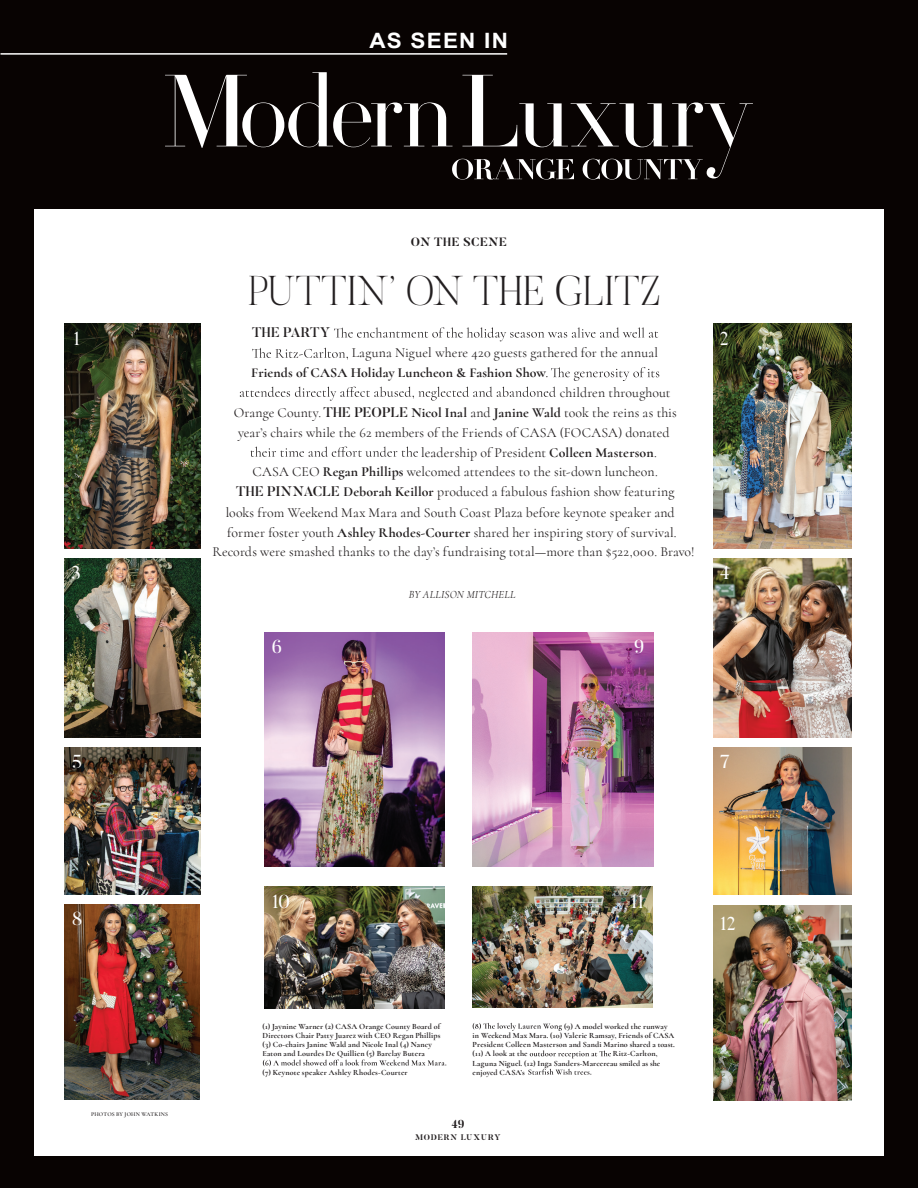
<style>
.page{position:relative;width:918px;height:1188px;background:#080302}
.page>*{position:absolute;margin:0;border:0;box-sizing:border-box;transform-origin:0 0}
.t1{font:200 41.4px "Butler";letter-spacing:.005em;color:#231f20}
.t2{font:700 21.15px "Arial";letter-spacing:.055em;color:#fff;scale:1.06 1}
.t3{font:18.75px "Butler";color:#fff}
.t4{font:13.8px/20.1px "Cormorant";letter-spacing:.005em;color:#231f20;text-align:center}
.t5{font:700 13.8px "Cormorant";letter-spacing:.005em;color:#231f20}
.t6{font:500 13.8px "Butler";letter-spacing:.03em;color:#231f20}
.t7{font:700 12px "Butler";letter-spacing:.05em;color:#231f20}
.t8{font:700 11.55px "Butler";color:#231f20}
.t9{font:italic 10.95px "Cormorant";letter-spacing:.02em;color:#231f20}
.t10{font:700 8.1px/9.1px "Cormorant";letter-spacing:.02em;color:#231f20}
.t11{font:700 8.1px "Butler";letter-spacing:.095em;color:#231f20}
.t12{font:600 5.7px "Cormorant";letter-spacing:.025em;color:#231f20}
.s1{font-family:"Butler";font-weight:500}
.s2{font-weight:700}
</style>
<div class="page">
<svg style="left:165px;top:72px;width:588px;height:106px"></svg>
<svg style="left:452px;top:158px;width:122px;height:22px"></svg>
<svg style="left:583px;top:159px;width:120px;height:21px"></svg>
<div style="left:34px;top:210px;width:850px;height:946px;background:#fff"></div>
<hr style="left:1px;top:53px;width:506px;height:2px;background:#fff">
<img style="left:65px;top:323px;width:136px;height:225px">
<img style="left:713px;top:323px;width:139px;height:225px">
<img style="left:65px;top:558px;width:136px;height:180px">
<img style="left:713px;top:558px;width:139px;height:180px">
<img style="left:65px;top:747px;width:136px;height:147px">
<img style="left:713px;top:747px;width:139px;height:147px">
<img style="left:65px;top:904px;width:135px;height:195px">
<svg style="left:263px;top:1060px;width:183px;height:6px"></svg>
<svg style="left:473px;top:1023px;width:89px;height:8px"></svg>
<svg style="left:530px;top:1050px;width:81px;height:8px"></svg>
<svg style="left:528px;top:1069px;width:63px;height:6px"></svg>
<img style="left:264px;top:633px;width:181px;height:234px">
<img style="left:264px;top:887px;width:180px;height:121px">
<img style="left:473px;top:633px;width:180px;height:234px">
<img style="left:473px;top:886px;width:180px;height:121px">
<img style="left:713px;top:905px;width:139px;height:196px">
<svg style="left:546px;top:367px;width:113px;height:14px"></svg>
<svg style="left:240px;top:387px;width:316px;height:14px"></svg>
<svg style="left:334px;top:327px;width:324px;height:14px"></svg>
<svg style="left:250px;top:447px;width:168px;height:10px"></svg>
<svg style="left:252px;top:348px;width:96px;height:12px"></svg>
<h2 class="t2" style="left:369px;top:26px;width:132px">AS SEEN IN</h2>
<p class="t7" style="left:411px;top:234px;width:98px">ON THE SCENE</p>
<h1 class="t1" style="left:248px;top:264px;width:415px">PUTTIN’ ON THE GLITZ</h1>
<p class="t6" style="left:252px;top:324px;width:80px">THE PARTY</p>
<h3 class="t3" style="left:73px;top:327px;width:9px">1</h3>
<h3 class="t3" style="left:720px;top:327px;width:10px">2</h3>
<p class="t4" style="left:352px;top:343px;width:308px">Laguna Niguel where 420 guests gathered for the annual</p>
<p class="t5" style="left:251px;top:364px;width:296px">Friends of CASA Holiday Luncheon &amp; Fashion Show</p>
<p class="t4" style="left:560px;top:382px;width:112px">children throughout</p>
<p class="t4" style="left:234px;top:403px;width:445px">Orange County. <span class="s1">THE PEOPLE</span> <span class="s2">Nicol Inal</span> and <span class="s2">Janine Wald</span> took the reins as this</p>
<p class="t4" style="left:238px;top:422px;width:433px">year’s chairs while the 62 members of the Friends of CASA (FOCASA) donated</p>
<p class="t4" style="left:421px;top:442px;width:237px">leadership of President <span class="s2">Colleen Masterson</span>.</p>
<p class="t4" style="left:213px;top:462px;width:484px">CASA CEO <span class="s2">Regan Phillips</span> welcomed attendees to the sit-down luncheon.<br><span class="s1">THE PINNACLE</span> <span class="s2">Deborah Keillor</span> produced a fabulous fashion show featuring<br>looks from Weekend Max Mara and South Coast Plaza before keynote speaker and former foster youth <span class="s2">Ashley Rhodes-Courter</span> shared her inspiring story of survival.<br>Records were smashed thanks to the day’s fundraising total—more than $522,000. Bravo!</p>
<h3 class="t3" style="left:72px;top:560px;width:11px">3</h3>
<h3 class="t3" style="left:720px;top:560px;width:11px">4</h3>
<h3 class="t3" style="left:272px;top:635px;width:12px">6</h3>
<p class="t9" style="left:409px;top:588px;width:108px">BY ALLISON MITCHELL</p>
<h3 class="t3" style="left:634px;top:635px;width:12px">9</h3>
<h3 class="t3" style="left:72px;top:750px;width:11px">5</h3>
<h3 class="t3" style="left:720px;top:750px;width:12px">7</h3>
<h3 class="t3" style="left:72px;top:907px;width:12px">8</h3>
<p class="t12" style="left:91px;top:1111px;width:79px">PHOTOS BY JOHN WATKINS</p>
<h3 class="t3" style="left:272px;top:890px;width:20px">10</h3>
<h3 class="t3" style="left:631px;top:890px;width:15px">11</h3>
<p class="t10" style="left:263px;top:1021px;width:179px">(1) Jaynine Warner (2) CASA Orange County Board of Directors Chair Patty Juarez with CEO Regan Phillips (3) Co-chairs Janine Wald and Nicole Inal (4) Nancy Eaton and Lourdes De Quillien (5) Barclay Butera</p>
<p class="t10" style="left:263px;top:1067px;width:147px">(7) Keynote speaker Ashley Rhodes-Courter</p>
<p class="t10" style="left:473px;top:1021px;width:204px;text-indent:91px">(9) A model worked the runway in Weekend Max Mara. (10) Valerie Ramsay, Friends of CASA President Colleen Masterson and Sandi Marino shared a toast. (11) A look at the</p>
<p class="t10" style="left:473px;top:1049px;width:189px;text-indent:140px">Ritz-Carlton,<br>Laguna Niguel. (12) Inga Sanders-Marcereau smiled as she enjoyed CASA’s</p>
<p class="t8" style="left:452px;top:1116px;width:14px">49</p>
<p class="t11" style="left:415px;top:1132px;width:87px">MODERN LUXURY</p>
<h3 class="t3" style="left:720px;top:911px;width:17px">12</h3>
</div>
